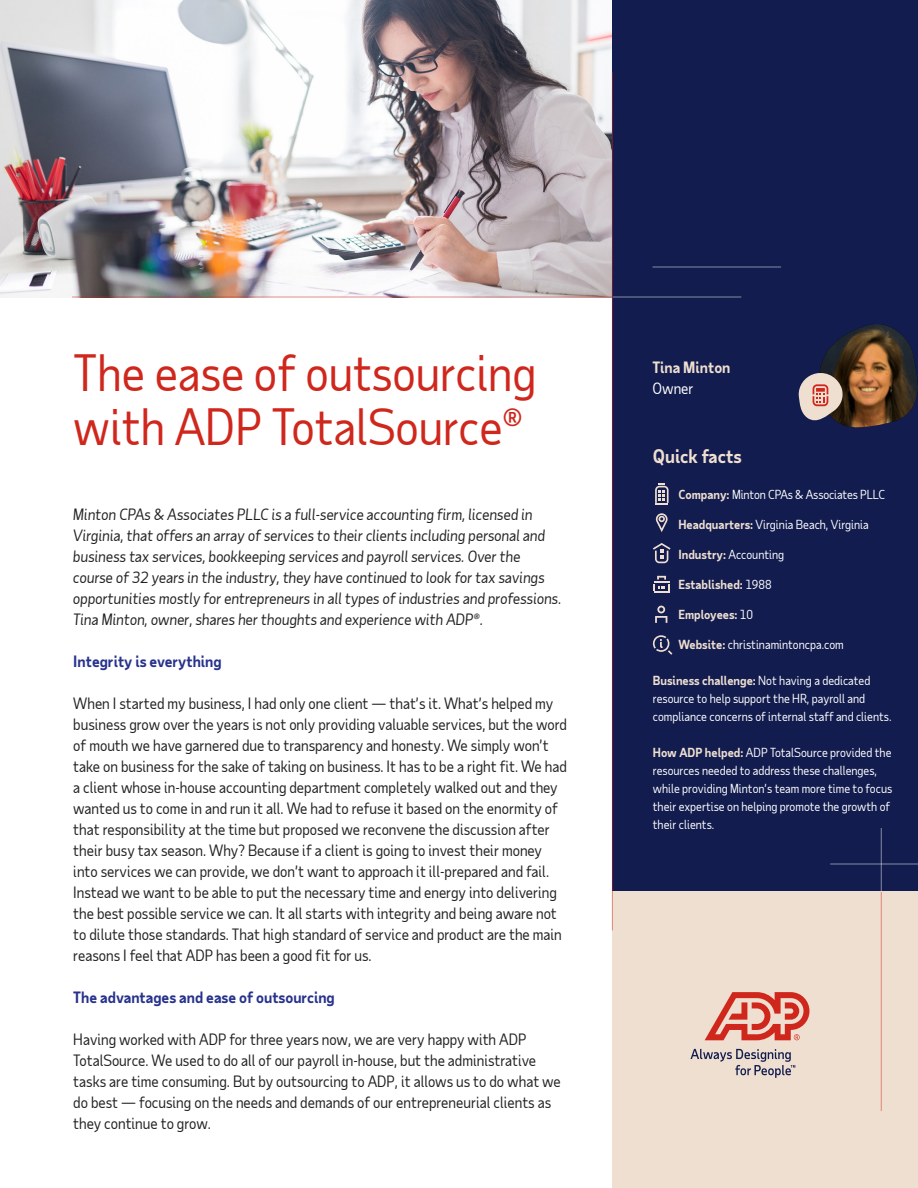
<style>
.page{position:relative;width:918px;height:1188px;background:#fff}
.page>*{position:absolute;margin:0;border:0;box-sizing:border-box;transform-origin:0 0}
.Case_study_title{font:48px/54px "Taub Sans";color:#d0271d}
.Accent_-_vitals{font:700 18px "Taub Sans";color:#efdfd1}
.Body{font:15px/21px "Taub Sans";color:#222}
.Body-2{font:italic 15px/21px "Taub Sans";color:#222}
.Second-level_heading{font:700 15px "Taub Sans";color:#26328c}
.Body-3{font:700 15px "Taub Sans";color:#26328c}
.Body-4{font:700 15px/21px "Taub Sans";color:#efdfd1}
.Accent_-_vitals_-_co{font:12px/18px "Taub Sans";color:#fff}
.Accent_-_vitals-2{font:12px "Taub Sans";color:#fff}
.Accent_-_vitals-3{font:700 12px "Taub Sans";color:#efdfd1}
.s1{font-weight:400;color:#fff}
.s2{font-weight:700;color:#efdfd1}
</style>
<div class="page">
<div style="left:613px;top:0;width:305px;height:892px;background:#121c4e"></div>
<div style="left:612px;top:892px;width:306px;height:296px;background:#efdfd1"></div>
<div style="left:500px;top:0;width:418px;height:297px;background:#121c4e"></div>
<img style="left:0;top:0;width:612px;height:297px">
<hr style="left:612px;top:72px;width:1px;height:858px;background:#d0271d">
<hr style="left:881px;top:892px;width:1px;height:219px;background:#d0271d">
<hr style="left:881px;top:828px;width:1px;height:64px;background:#fff">
<hr style="left:72px;top:297px;width:540px;height:1px;background:#d0271d">
<hr style="left:652px;top:267px;width:129px;height:1px;background:#fff">
<hr style="left:613px;top:297px;width:128px;height:1px;background:#fff">
<hr style="left:830px;top:864px;width:88px;height:1px;background:#fff">
<svg style="left:705px;top:992px;width:104px;height:48px"></svg>
<svg style="left:691px;top:1049px;width:104px;height:29px"></svg>
<svg style="left:653px;top:543px;width:18px;height:20px"></svg>
<svg style="left:653px;top:576px;width:17px;height:17px"></svg>
<svg style="left:652px;top:635px;width:20px;height:20px"></svg>
<svg style="left:655px;top:483px;width:14px;height:22px"></svg>
<svg style="left:656px;top:513px;width:12px;height:19px"></svg>
<svg style="left:655px;top:606px;width:12px;height:17px"></svg>
<svg style="left:799px;top:324px;width:119px;height:104px"></svg>
<p class="Case_study_title" style="left:73px;top:345px;width:465px">The ease of outsourcing with ADP TotalSource®</p>
<p class="Body-2" style="left:73px;top:504px;width:490px">Minton CPAs &amp; Associates PLLC is a full-service accounting firm, licensed in Virginia, that offers an array of services to their clients including personal and business tax services, bookkeeping services and payroll services. Over the course of 32 years in the industry, they have continued to look for tax savings opportunities mostly for entrepreneurs in all types of industries and professions.<br>Tina Minton, owner, shares her thoughts and experience with ADP®.</p>
<p class="Body-3" style="left:73px;top:652px;width:150px">Integrity is everything</p>
<p class="Body" style="left:73px;top:693px;width:495px">When I started my business, I had only one client — that’s it. What’s helped my business grow over the years is not only providing valuable services, but the word of mouth we have garnered due to transparency and honesty. We simply won’t take on business for the sake of taking on business. It has to be a right fit. We had a client whose in-house accounting department completely walked out and they wanted us to come in and run it all. We had to refuse it based on the enormity of that responsibility at the time but proposed we reconvene the discussion after their busy tax season. Why? Because if a client is going to invest their money into services we can provide, we don’t want to approach it ill-prepared and fail.<br>Instead we want to be able to put the necessary time and energy into delivering the best possible service we can. It all starts with integrity and being aware not to dilute those standards. That high standard of service and product are the main reasons I feel that ADP has been a good fit for us.</p>
<p class="Second-level_heading" style="left:73px;top:988px;width:263px">The advantages and ease of outsourcing</p>
<p class="Body" style="left:73px;top:1029px;width:489px">Having worked with ADP for three years now, we are very happy with ADP TotalSource. We used to do all of our payroll in-house, but the administrative tasks are time consuming. But by outsourcing to ADP, it allows us to do what we do best — focusing on the needs and demands of our entrepreneurial clients as they continue to grow.</p>
<p class="Body-4" style="left:652px;top:356px;width:80px">Tina Minton<br><span class="s1">Owner</span></p>
<p class="Accent_-_vitals" style="left:653px;top:444px;width:90px">Quick facts</p>
<p class="Accent_-_vitals-2" style="left:678px;top:487px;width:208px"><span class="s2">Company:</span> Minton CPAs &amp; Associates PLLC</p>
<p class="Accent_-_vitals-2" style="left:678px;top:517px;width:192px"><span class="s2">Headquarters:</span> Virginia Beach, Virginia</p>
<p class="Accent_-_vitals-2" style="left:678px;top:547px;width:107px"><span class="s2">Industry:</span> Accounting</p>
<p class="Accent_-_vitals-3" style="left:678px;top:576px;width:95px">Established: <span class="s1">1988</span></p>
<p class="Accent_-_vitals-3" style="left:678px;top:606px;width:76px">Employees: <span class="s1">10</span></p>
<p class="Accent_-_vitals-2" style="left:678px;top:637px;width:167px"><span class="s2">Website:</span> christinamintoncpa.com</p>
<p class="Accent_-_vitals_-_co" style="left:653px;top:671px;width:240px"><span class="s2">Business challenge:</span> Not having a dedicated resource to help support the HR, payroll and compliance concerns of internal staff and clients.</p>
<p class="Accent_-_vitals_-_co" style="left:653px;top:743px;width:241px"><span class="s2">How ADP helped:</span> ADP TotalSource provided the resources needed to address these challenges, while providing Minton’s team more time to focus their expertise on helping promote the growth of their clients.</p>
</div>
